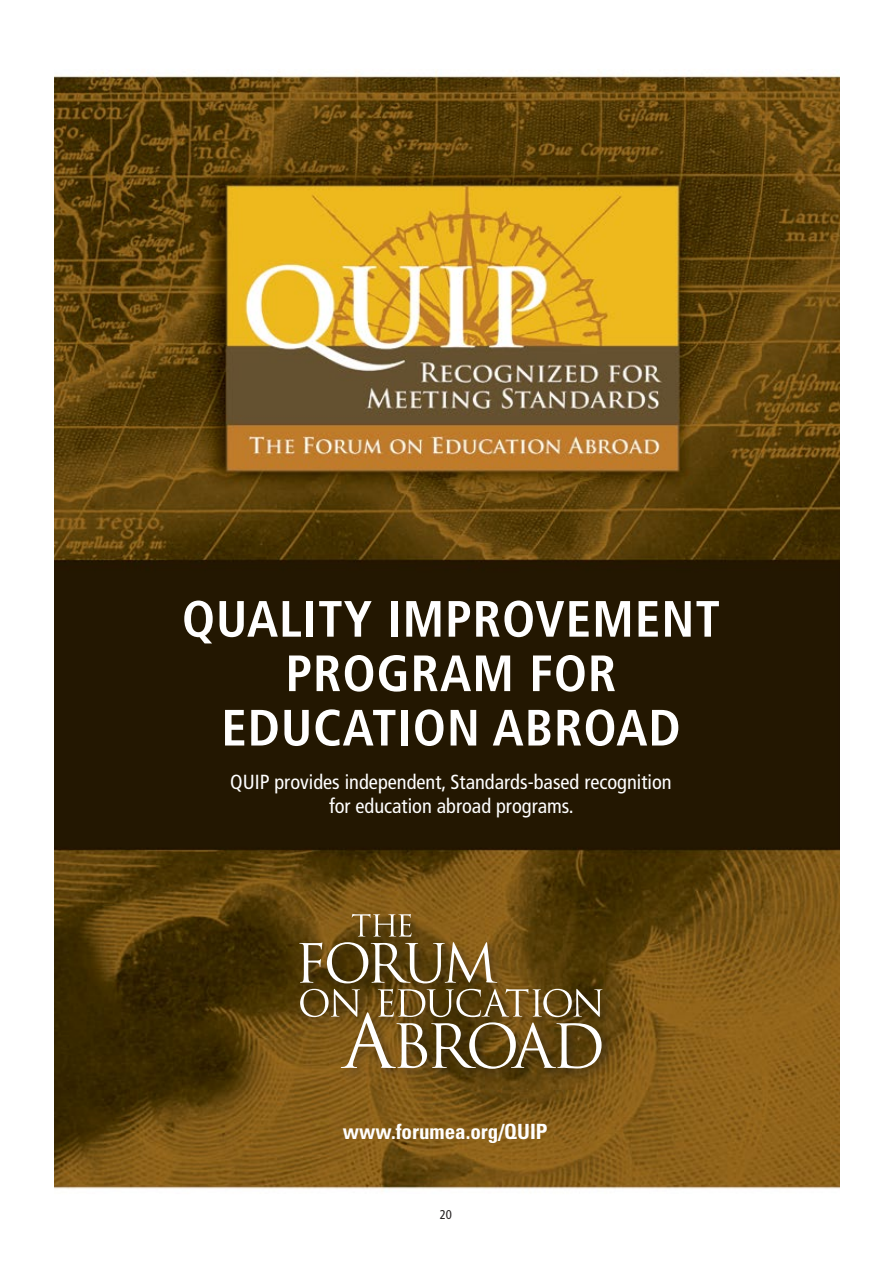
<style>
.page{position:relative;width:894px;height:1263px;background:#fff}
.page>*{position:absolute;margin:0;border:0;box-sizing:border-box;transform-origin:0 0}
.t1{font:700 condensed 51px/54.4px "Frutiger LT Std";letter-spacing:.02em;color:#fff;text-align:center}
.t2{font:700 condensed 21px "Univers";color:#fff}
.t3{font:condensed 20.4px/24px "Frutiger LT Std";color:#fff;text-align:center}
.t4{font:condensed 12.75px "Frutiger LT Std";color:#231f20}
</style>
<div class="page">
<img style="left:54px;top:71px;width:785px;height:1120px">
<div style="left:296px;top:910px;width:317px;height:170px;background:#231f20;opacity:.5"></div>
<svg style="left:351px;top:913px;width:60px;height:23px"></svg>
<svg style="left:299px;top:942px;width:303px;height:126px;background:#7c6539"></svg>
<h1 class="t1" style="left:182px;top:592px;width:539px">QUALITY IMPROVEMENT<br>PROGRAM FOR<br>EDUCATION ABROAD</h1>
<p class="t3" style="left:230px;top:770px;width:443px">QUIP provides independent, Standards-based recognition for education abroad programs.</p>
<p class="t2" style="left:342px;top:1118px;width:206px">www.forumea.org/QUIP</p>
<p class="t4" style="left:439px;top:1206px;width:14px">20</p>
</div>
